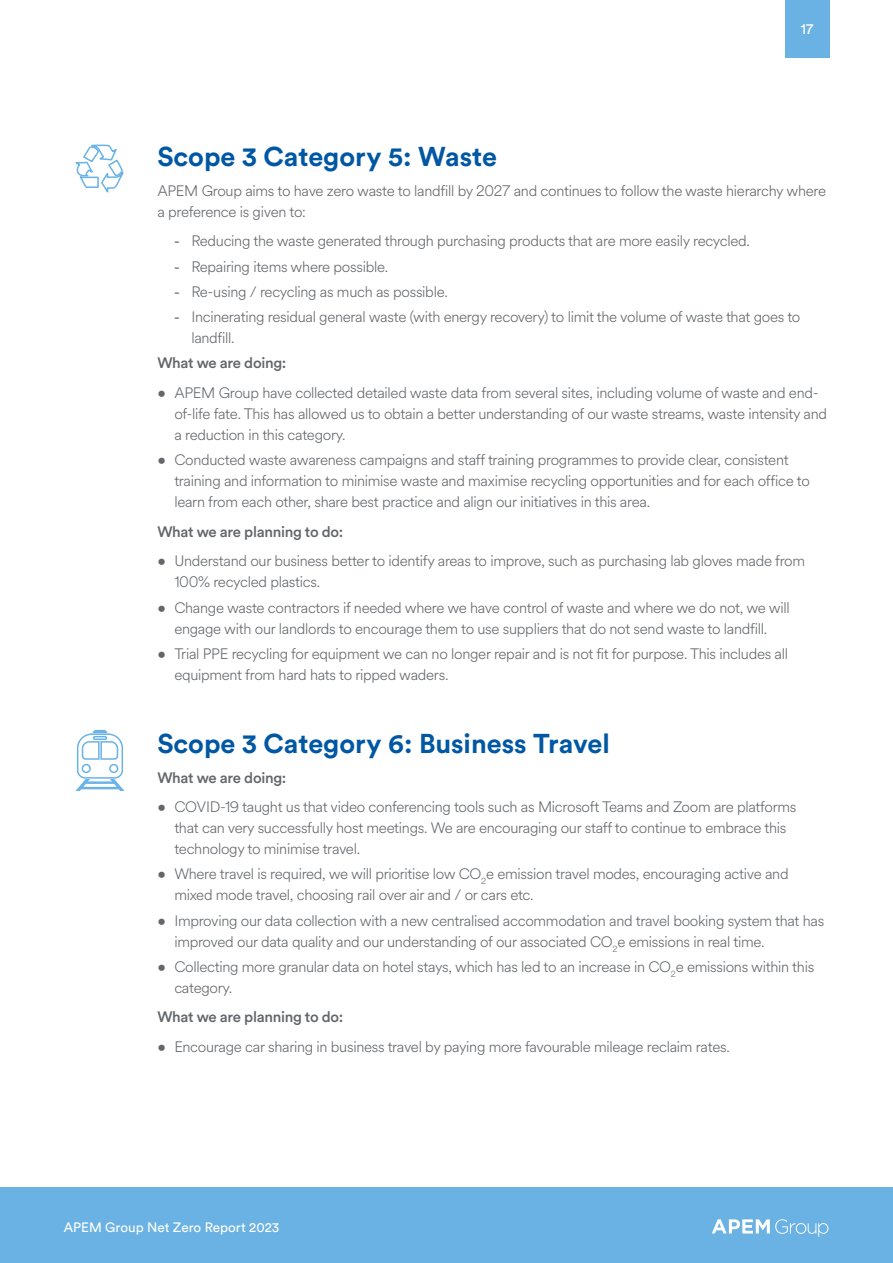
<style>
.page{position:relative;width:893px;height:1263px;background:#fff}
.page>*{position:absolute;margin:0;border:0;box-sizing:border-box;transform-origin:0 0}
.heading{font:700 27px "Circular Std";color:#0057a3}
.heading-2{font:300 15px/21px "Circular Spotify Text";letter-spacing:-.02em;color:#63666a}
.heading-3{font:500 15px "Circular Std";letter-spacing:-.02em;color:#63666a}
.t1{font:15px "Circular Std";color:#fff}
.t2{font:13.5px "Circular Std";color:#fff}
.s1{font-family:"Arial";font-weight:400}
</style>
<div class="page">
<div style="left:785px;top:0;width:44px;height:58px;background:#6ab2e3"></div>
<div style="left:0;top:1188px;width:893px;height:75px;background:#6ab2e3"></div>
<svg style="left:712px;top:1219px;width:116px;height:18px"></svg>
<svg style="left:75px;top:144px;width:49px;height:49px"></svg>
<svg style="left:75px;top:730px;width:49px;height:61px"></svg>
<p class="t1" style="left:801px;top:20px;width:14px">17</p>
<p class="heading" style="left:157px;top:139px;width:341px">Scope 3 Category 5: Waste</p>
<p class="heading-2" style="left:157px;top:181px;width:670px">APEM Group aims to have zero waste to landfill by 2027 and continues to follow the waste hierarchy where a preference is given to:</p>
<p class="heading-2" style="left:174px;top:231px;width:577px"><span class="s1">-</span> Reducing the waste generated through purchasing products that are more easily recycled.</p>
<p class="heading-2" style="left:174px;top:256px;width:215px"><span class="s1">-</span> Repairing items where possible.</p>
<p class="heading-2" style="left:174px;top:282px;width:275px"><span class="s1">-</span> Re-using / recycling as much as possible.</p>
<p class="heading-2" style="left:191px;top:307px;width:611px;text-indent:-17px"><span class="s1">-</span> Incinerating residual general waste (with energy recovery) to limit the volume of waste that goes to landfill.</p>
<p class="heading-3" style="left:157px;top:354px;width:131px">What we are doing:</p>
<p class="heading-2" style="left:174px;top:383px;width:654px;text-indent:-17px">• APEM Group have collected detailed waste data from several sites, including volume of waste and end&shy;of-life fate. This has allowed us to obtain a better understanding of our waste streams, waste intensity and a reduction in this category.</p>
<p class="heading-2" style="left:174px;top:450px;width:637px;text-indent:-17px">• Conducted waste awareness campaigns and staff training programmes to provide clear, consistent training and information to minimise waste and maximise recycling opportunities and for each office to learn from each other, share best practice and align our initiatives in this area.</p>
<p class="heading-3" style="left:157px;top:522px;width:188px">What we are planning to do:</p>
<p class="heading-2" style="left:174px;top:551px;width:632px;text-indent:-17px">• Understand our business better to identify areas to improve, such as purchasing lab gloves made from<br>100% recycled plastics.</p>
<p class="heading-2" style="left:157px;top:597px;width:634px;text-align:center">• Change waste contractors if needed where we have control of waste and where we do not, we will engage with our landlords to encourage them to use suppliers that do not send waste to landfill.</p>
<p class="heading-2" style="left:174px;top:643px;width:615px;text-indent:-17px">• Trial PPE recycling for equipment we can no longer repair and is not fit for purpose. This includes all equipment from hard hats to ripped waders.</p>
<p class="heading" style="left:157px;top:726px;width:454px">Scope 3 Category 6: Business Travel</p>
<p class="heading-3" style="left:157px;top:768px;width:131px">What we are doing:</p>
<p class="heading-2" style="left:174px;top:797px;width:624px;text-indent:-17px">• COVID-19 taught us that video conferencing tools such as Microsoft Teams and Zoom are platforms that can very successfully host meetings. We are encouraging our staff to continue to embrace this technology to minimise travel.</p>
<p class="heading-2" style="left:174px;top:864px;width:616px;text-indent:-17px">• Where travel is required, we will prioritise low CO<sub>2</sub>e emission travel modes, encouraging active and mixed mode travel, choosing rail over air and / or cars etc.</p>
<p class="heading-2" style="left:174px;top:910px;width:651px;text-indent:-17px">• Improving our data collection with a new centralised accommodation and travel booking system that has improved our data quality and our understanding of our associated CO<sub>2</sub>e emissions in real time.</p>
<p class="heading-2" style="left:174px;top:956px;width:641px;text-indent:-17px">• Collecting more granular data on hotel stays, which has led to an increase in CO<sub>2</sub>e emissions within this category.</p>
<p class="heading-3" style="left:157px;top:1008px;width:188px">What we are planning to do:</p>
<p class="heading-2" style="left:157px;top:1036px;width:574px">• Encourage car sharing in business travel by paying more favourable mileage reclaim rates.</p>
<p class="t2" style="left:64px;top:1219px;width:217px">APEM Group Net Zero Report 2023</p>
</div>
